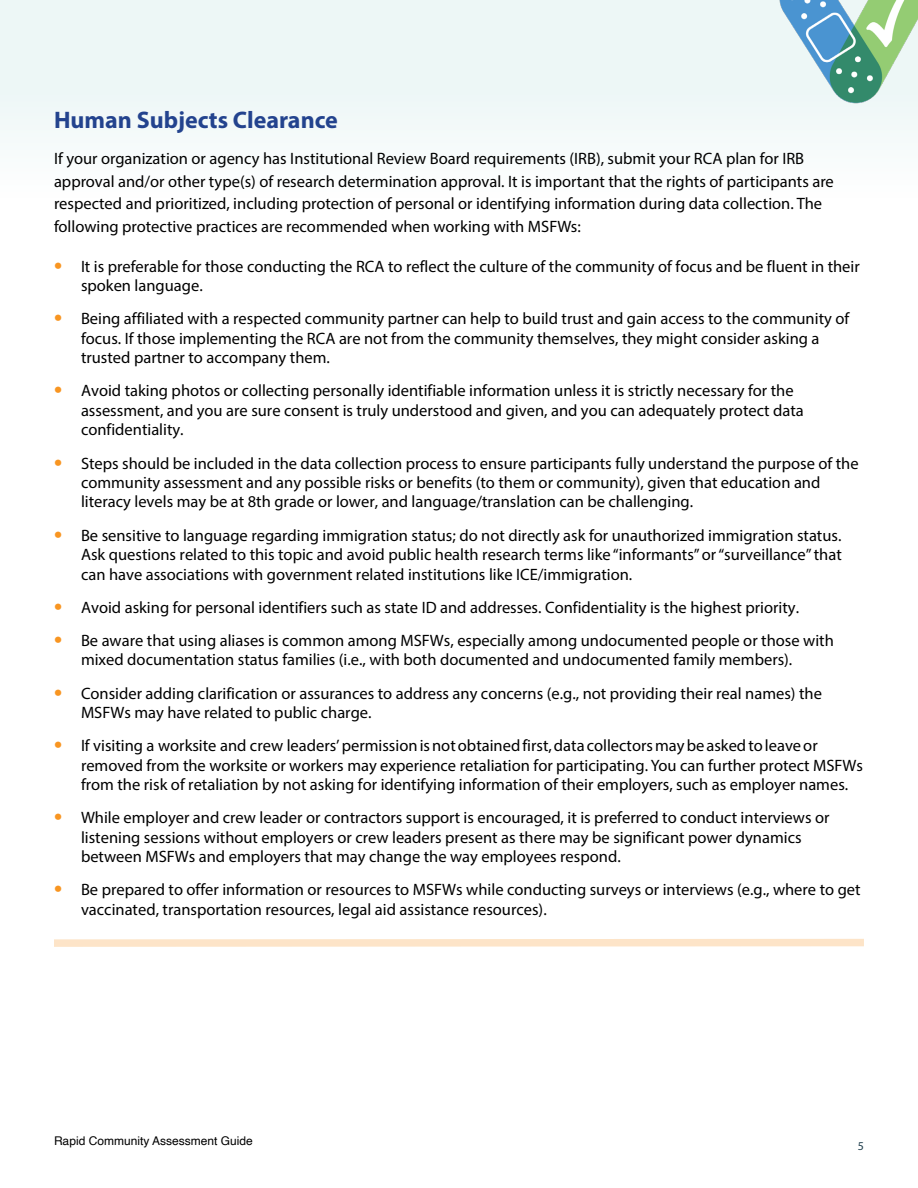
<style>
.page{position:relative;width:918px;height:1188px;background:#fff}
.page>*{position:absolute;margin:0;border:0;box-sizing:border-box;transform-origin:0 0}
.t1{font:700 24px "Myriad Pro";color:#23438e}
.t2{font:700 24px/52.3px "Myriad Pro";color:#f89521}
.t3{font:16.5px/19.5px "Myriad Pro";color:#000}
.t4{font:12px "Helvetica";color:#000}
.t5{font:12px "Myriad Pro";color:#22404e}
</style>
<div class="page">
<div style="left:0;top:0;width:918px;height:137px;background:#edf7f6"></div>
<img style="left:775px;top:0;width:143px;height:107px">
<svg style="left:54px;top:939px;width:810px;height:8px;background:#fde5cb"></svg>
<h3 class="t1" style="left:54px;top:104px;width:285px">Human Subjects Clearance</h3>
<p class="t3" style="left:54px;top:147px;width:781px;line-height:22.5px">If your organization or agency has Institutional Review Board requirements (IRB), submit your RCA plan for IRB approval and/or other type(s) of research determination approval. It is important that the rights of participants are respected and prioritized, including protection of personal or identifying information during data collection. The following protective practices are recommended when working with MSFWs:</p>
<p class="t2" style="left:54px;top:237px;width:10px">• •</p>
<p class="t3" style="left:81px;top:256px;width:780px;line-height:19px">It is preferable for those conducting the RCA to reflect the culture of the community of focus and be fluent in their spoken language.</p>
<p class="t3" style="left:81px;top:309px;width:770px">Being affiliated with a respected community partner can help to build trust and gain access to the community of focus. If those implementing the RCA are not from the community themselves, they might consider asking a trusted partner to accompany them.</p>
<p class="t3" style="left:81px;top:381px;width:724px">Avoid taking photos or collecting personally identifiable information unless it is strictly necessary for the assessment, and you are sure consent is truly understood and given, and you can adequately protect data confidentiality.</p>
<p class="t3" style="left:81px;top:453px;width:779px">Steps should be included in the data collection process to ensure participants fully understand the purpose of the community assessment and any possible risks or benefits (to them or community), given that education and literacy levels may be at 8th grade or lower, and language/translation can be challenging.</p>
<p class="t3" style="left:81px;top:525px;width:762px;text-align:justify">Be sensitive to language regarding immigration status; do not directly ask for unauthorized immigration status.<br>Ask questions related to this topic and avoid public health research terms like “informants” or “surveillance” that can have associations with government related institutions like ICE/immigration.</p>
<p class="t3" style="left:81px;top:597px;width:720px">Avoid asking for personal identifiers such as state ID and addresses. Confidentiality is the highest priority.</p>
<p class="t3" style="left:81px;top:631px;width:754px;line-height:19px">Be aware that using aliases is common among MSFWs, especially among undocumented people or those with mixed documentation status families (i.e., with both documented and undocumented family members).</p>
<p class="t3" style="left:81px;top:683px;width:742px;line-height:19px">Consider adding clarification or assurances to address any concerns (e.g., not providing their real names) the<br>MSFWs may have related to public charge.</p>
<p class="t3" style="left:81px;top:736px;width:784px">If visiting a worksite and crew leaders’ permission is not obtained first, data collectors may be asked to leave or removed from the worksite or workers may experience retaliation for participating. You can further protect MSFWs from the risk of retaliation by not asking for identifying information of their employers, such as employer names.</p>
<p class="t3" style="left:81px;top:808px;width:750px">While employer and crew leader or contractors support is encouraged, it is preferred to conduct interviews or listening sessions without employers or crew leaders present as there may be significant power dynamics between MSFWs and employers that may change the way employees respond.</p>
<p class="t3" style="left:81px;top:880px;width:781px;line-height:19px">Be prepared to offer information or resources to MSFWs while conducting surveys or interviews (e.g., where to get vaccinated, transportation resources, legal aid assistance resources).</p>
<p class="t2" style="left:54px;top:361px;width:10px">•</p>
<p class="t2" style="left:54px;top:433px;width:10px">•</p>
<p class="t2" style="left:54px;top:506px;width:10px">•</p>
<p class="t2" style="left:54px;top:587px;width:10px;line-height:33.3px">• •</p>
<p class="t2" style="left:54px;top:664px;width:10px">• •</p>
<p class="t2" style="left:54px;top:788px;width:10px">•</p>
<p class="t2" style="left:54px;top:860px;width:10px">•</p>
<p class="t4" style="left:54px;top:1131px;width:200px">Rapid Community Assessment Guide</p>
<p class="t5" style="left:858px;top:1138px;width:8px">5</p>
</div>
